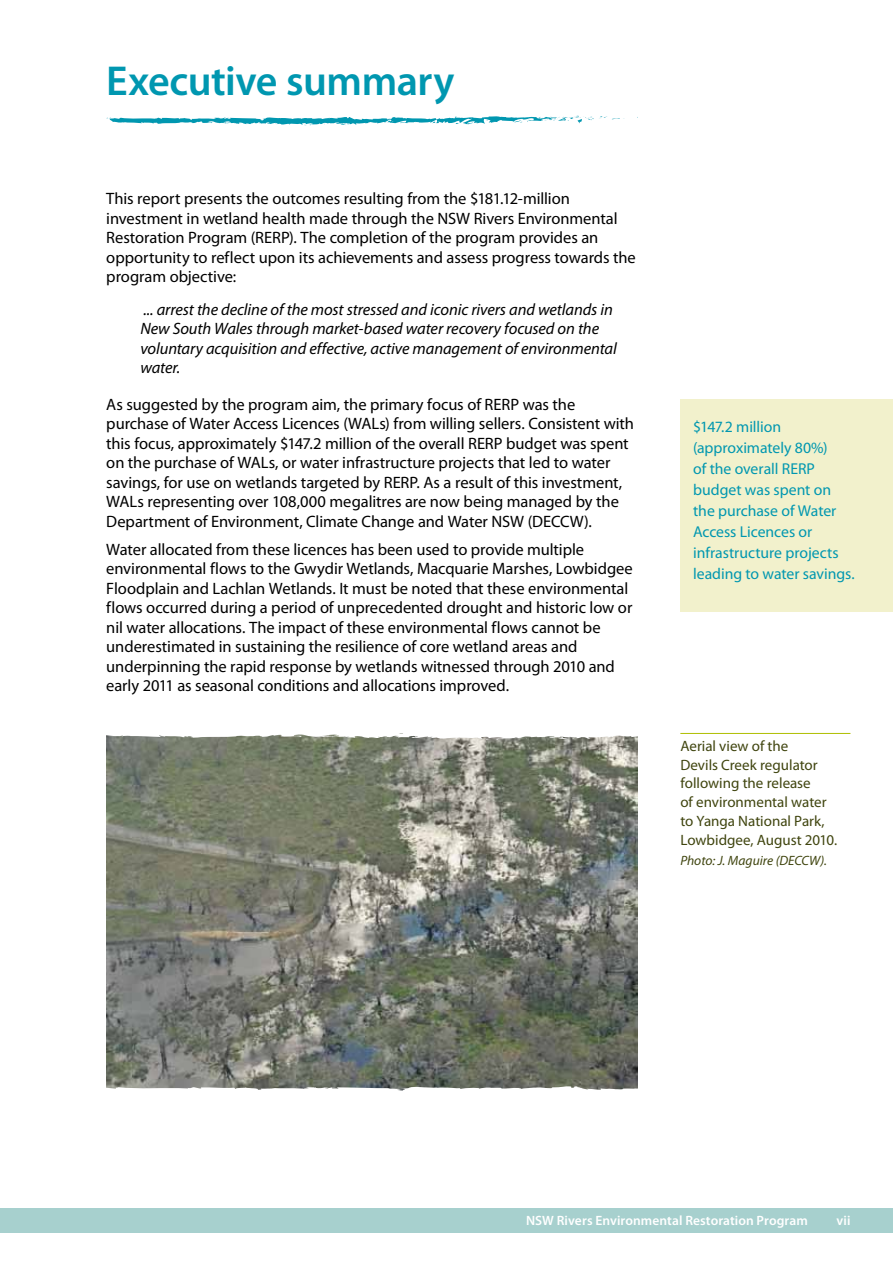
<style>
.page{position:relative;width:893px;height:1263px;background:#fff}
.page>*{position:absolute;margin:0;border:0;box-sizing:border-box;transform-origin:0 0}
.t1{font:600 42px "Myriad Pro";letter-spacing:-.01em;color:#0097b0}
.t2{font:16.5px/19.5px "Myriad Pro";letter-spacing:-.005em;color:#000}
.t3{font:italic 16.5px "Myriad Pro";letter-spacing:-.005em;color:#000}
.t4{font:15.75px/21px "Myriad Pro";letter-spacing:-.005em;color:#0097b0}
.t5{font:15px/18.8px "Myriad Pro";color:#40450f}
.t6{font:600 13.5px "Myriad Pro";letter-spacing:.005em;color:#fff}
.t7{font:italic 13.5px "Myriad Pro";color:#40450f}
</style>
<div class="page">
<div style="left:0;top:1208px;width:893px;height:24px;background:#a7d0ce"></div>
<div style="left:680px;top:399px;width:213px;height:213px;background:#f2f1cc"></div>
<svg style="left:106px;top:116px;width:518px;height:9px"></svg>
<img style="left:106px;top:739px;width:532px;height:346px">
<svg style="left:106px;top:1085px;width:532px;height:6px"></svg>
<svg style="left:106px;top:732px;width:745px;height:7px"></svg>
<hr style="left:680px;top:733px;width:170px;height:1px;background:#afbe00">
<h1 class="t1" style="left:106px;top:54px;width:350px">Executive summary</h1>
<p class="t2" style="left:106px;top:189px;width:531px">This report presents the outcomes resulting from the $181.12-million investment in wetland health made through the NSW Rivers Environmental Restoration Program (RERP). The completion of the program provides an opportunity to reflect upon its achievements and assess progress towards the program objective:</p>
<p class="t3" style="left:143px;top:299px;width:471px">... arrest the decline of the most stressed and iconic rivers and wetlands in</p>
<p class="t3" style="left:140px;top:318px;width:460px">New South Wales through market-based water recovery focused on the</p>
<p class="t3" style="left:140px;top:338px;width:478px">voluntary acquisition and effective, active management of environmental</p>
<p class="t3" style="left:140px;top:357px;width:42px">water.</p>
<p class="t2" style="left:106px;top:394px;width:529px">As suggested by the program aim, the primary focus of RERP was the purchase of Water Access Licences (WALs) from willing sellers. Consistent with this focus, approximately $147.2 million of the overall RERP budget was spent on the purchase of WALs, or water infrastructure projects that led to water savings, for use on wetlands targeted by RERP. As a result of this investment, WALs representing over 108,000 megalitres are now being managed by the Department of Environment, Climate Change and Water NSW (DECCW).</p>
<p class="t2" style="left:106px;top:539px;width:528px">Water allocated from these licences has been used to provide multiple environmental flows to the Gwydir Wetlands, Macquarie Marshes, Lowbidgee Floodplain and Lachlan Wetlands. It must be noted that these environmental flows occurred during a period of unprecedented drought and historic low or nil water allocations. The impact of these environmental flows cannot be underestimated in sustaining the resilience of core wetland areas and underpinning the rapid response by wetlands witnessed through 2010 and early 2011 as seasonal conditions and allocations improved.</p>
<p class="t4" style="left:693px;top:416px;width:163px">$147.2 million (approximately 80%)<br>of the overall RERP budget was spent on the purchase of Water<br>Access Licences or infrastructure projects leading to water savings.</p>
<p class="t5" style="left:680px;top:736px;width:158px">Aerial view of the<br>Devils Creek regulator following the release<br>of environmental water to Yanga National Park,<br>Lowbidgee, August 2010.</p>
<p class="t7" style="left:680px;top:852px;width:148px">Photo: J. Maguire (DECCW).</p>
<p class="t6" style="left:526px;top:1212px;width:283px">NSW Rivers Environmental Restoration Program</p>
<p class="t6" style="left:836px;top:1212px;width:15px">vii</p>
</div>
